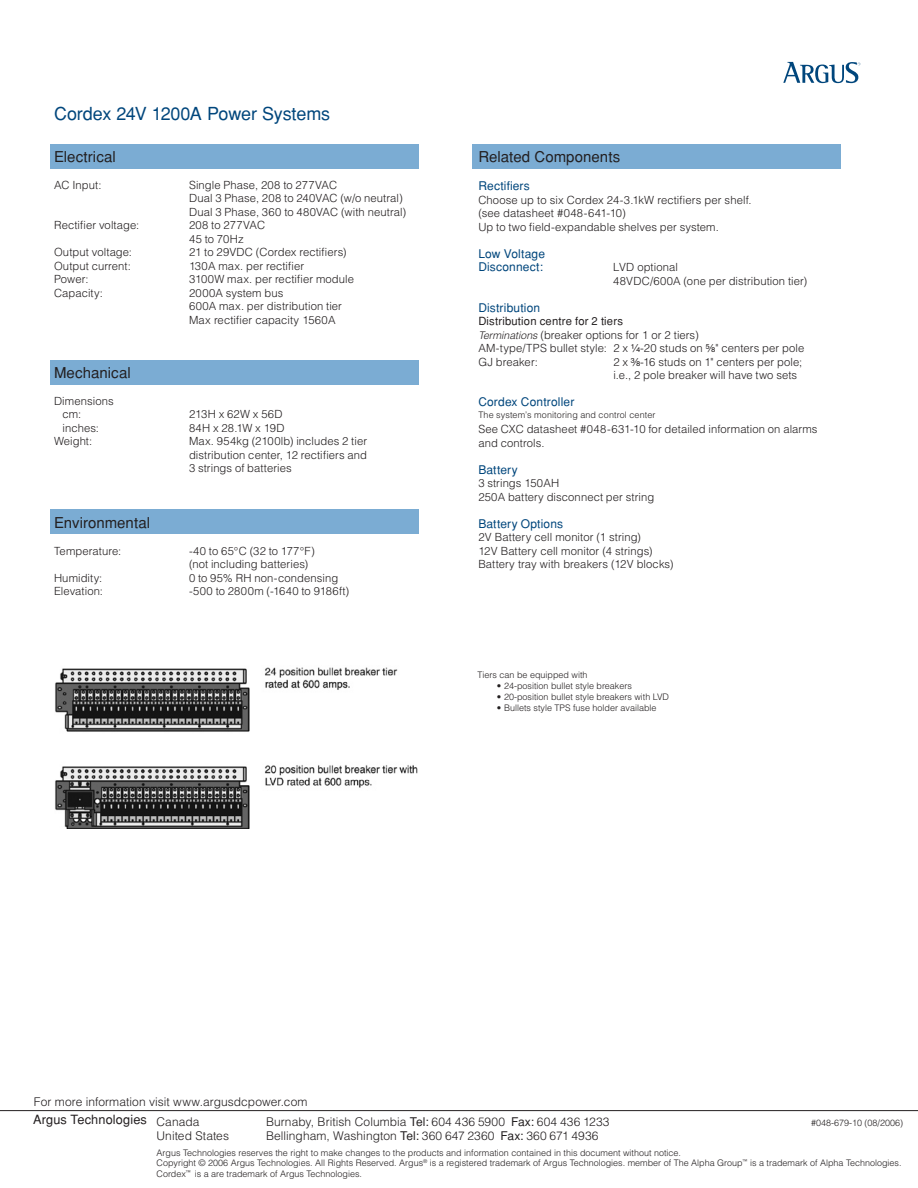
<style>
.page{position:relative;width:918px;height:1188px;background:#fff}
.page>*{position:absolute;margin:0;border:0;box-sizing:border-box;transform-origin:0 0}
.t1{font:18px "Helvetica";letter-spacing:-.01em;color:#00467c}
.t2{font:15px "Helvetica";letter-spacing:.005em;color:#231f20}
.t3{font:12.75px "Helvetica";letter-spacing:.01em;color:#231f20}
.t4{font:300 12px "Helvetica";letter-spacing:.005em;color:#231f20}
.t5{font:12px/13.5px "Helvetica";letter-spacing:.015em;color:#00467c}
.t6{font:300 11.25px/13.5px "Helvetica";letter-spacing:.01em;color:#231f20}
.t7{font:300 11.25px "Helvetica";letter-spacing:.03em;color:#231f20}
.t8{font:300 9px/10.8px "Helvetica";color:#231f20}
.s1{font-weight:400}
.s2{font-style:italic;font-size:10.5px}
.s3{font-family:"Helvetica LT Std Fractions";font-weight:400}
</style>
<div class="page">
<svg style="left:783px;top:62px;width:77px;height:21px"></svg>
<hr style="left:0;top:1110px;width:918px;height:1px;background:#231f20">
<div style="left:473px;top:144px;width:368px;height:24px;background:#7bacd3"></div>
<div style="left:50px;top:144px;width:369px;height:24px;background:#7bacd3"></div>
<img style="left:55px;top:667px;width:363px;height:161px">
<div style="left:50px;top:360px;width:369px;height:24px;background:#7bacd3"></div>
<div style="left:50px;top:509px;width:369px;height:25px;background:#7bacd3"></div>
<h1 class="t1" style="left:54px;top:103px;width:278px">Cordex 24V 1200A Power Systems</h1>
<h2 class="t2" style="left:54px;top:148px;width:63px">Electrical</h2>
<p class="t6" style="left:54px;top:178px;width:49px">AC Input:</p>
<p class="t6" style="left:189px;top:178px;width:219px">Single Phase, 208 to 277VAC<br>Dual 3 Phase, 208 to 240VAC (w/o neutral)<br>Dual 3 Phase, 360 to 480VAC (with neutral)</p>
<p class="t6" style="left:54px;top:218px;width:87px">Rectifier voltage:</p>
<p class="t6" style="left:189px;top:218px;width:78px">208 to 277VAC<br>45 to 70Hz</p>
<p class="t6" style="left:54px;top:245px;width:80px">Output voltage:</p>
<p class="t6" style="left:189px;top:245px;width:159px">21 to 29VDC (Cordex rectifiers)</p>
<p class="t6" style="left:54px;top:259px;width:78px">Output current:</p>
<p class="t6" style="left:189px;top:259px;width:117px">130A max. per rectifier</p>
<p class="t6" style="left:54px;top:272px;width:36px">Power:</p>
<p class="t6" style="left:189px;top:272px;width:167px">3100W max. per rectifier module</p>
<p class="t6" style="left:54px;top:286px;width:50px">Capacity:</p>
<p class="t6" style="left:189px;top:286px;width:155px">2000A system bus<br>600A max. per distribution tier<br>Max rectifier capacity 1560A</p>
<h2 class="t2" style="left:54px;top:364px;width:78px">Mechanical</h2>
<p class="t6" style="left:62px;top:394px;width:53px;text-indent:-8px">Dimensions cm:</p>
<p class="t6" style="left:189px;top:407px;width:95px">213H x 62W x 56D</p>
<p class="t6" style="left:62px;top:421px;width:38px">inches:</p>
<p class="t6" style="left:189px;top:421px;width:97px">84H x 28.1W x 19D</p>
<p class="t6" style="left:54px;top:434px;width:40px">Weight:</p>
<p class="t6" style="left:189px;top:434px;width:180px;text-align:justify">Max. 954kg (2100lb) includes 2 tier distribution center, 12 rectifiers and 3 strings of batteries</p>
<h2 class="t2" style="left:54px;top:514px;width:98px">Environmental</h2>
<p class="t6" style="left:54px;top:544px;width:69px">Temperature:</p>
<p class="t6" style="left:189px;top:544px;width:127px">-40 to 65°C (32 to 177°F) (not including batteries)</p>
<p class="t6" style="left:54px;top:571px;width:50px">Humidity:</p>
<p class="t6" style="left:189px;top:571px;width:151px">0 to 95% RH non-condensing</p>
<p class="t6" style="left:54px;top:584px;width:51px">Elevation:</p>
<p class="t7" style="left:189px;top:584px;width:162px">-500 to 2800m (-1640 to 9186ft)</p>
<h2 class="t2" style="left:478px;top:148px;width:143px">Related Components</h2>
<p class="t5" style="left:478px;top:179px;width:53px">Rectifiers</p>
<p class="t6" style="left:478px;top:193px;width:275px">Choose up to six Cordex 24-3.1kW rectifiers per shelf. (see datasheet #048-641-10)<br>Up to two field-expandable shelves per system.</p>
<p class="t5" style="left:478px;top:247px;width:68px">Low Voltage<br>Disconnect:</p>
<p class="t6" style="left:613px;top:260px;width:196px">LVD optional<br>48VDC/600A (one per distribution tier)</p>
<p class="t5" style="left:478px;top:301px;width:63px">Distribution</p>
<p class="t6" style="left:478px;top:314px;width:328px"><span class="s1">Distribution centre for 2 tiers<br></span><span class="s2">Terminations</span> (breaker options for 1 or 2 tiers)<br>AM-type/TPS bullet style: 2 x <span class="s3">¼</span>-20 studs on <span class="s3">⅝</span>" centers per pole GJ breaker:</p>
<p class="t6" style="left:613px;top:355px;width:191px">2 x <span class="s3">⅜</span>-16 studs on 1" centers per pole; i.e., 2 pole breaker will have two sets</p>
<p class="t5" style="left:478px;top:395px;width:98px">Cordex Controller</p>
<p class="t8" style="left:478px;top:409px;width:179px">The system’s monitoring and control center</p>
<p class="t6" style="left:478px;top:422px;width:341px">See CXC datasheet #048-631-10 for detailed information on alarms and controls.</p>
<p class="t5" style="left:478px;top:463px;width:41px">Battery</p>
<p class="t6" style="left:478px;top:476px;width:178px">3 strings 150AH<br>250A battery disconnect per string</p>
<p class="t5" style="left:478px;top:517px;width:86px">Battery Options</p>
<p class="t6" style="left:478px;top:530px;width:197px">2V Battery cell monitor (1 string)<br>12V Battery cell monitor (4 strings)<br>Battery tray with breakers (12V blocks)</p>
<p class="t8" style="left:477px;top:669px;width:112px">Tiers can be equipped with</p>
<p class="t8" style="left:497px;top:680px;width:136px">• 24-position bullet style breakers</p>
<p class="t8" style="left:497px;top:691px;width:174px">• 20-position bullet style breakers with LVD</p>
<p class="t8" style="left:497px;top:702px;width:161px">• Bullets style TPS fuse holder available</p>
<p class="t4" style="left:34px;top:1094px;width:275px">For more information visit www.argusdcpower.com</p>
<p class="t3" style="left:33px;top:1112px;width:115px">Argus Technologies</p>
<p class="t8" style="left:157px;top:1147px;width:747px">Argus Technologies reserves the right to make changes to the products and information contained in this document without notice.<br>Copyright © 2006 Argus Technologies. All Rights Reserved. Argus<sup>®</sup> is a registered trademark of Argus Technologies. member of The Alpha Group<sup>™</sup> is a trademark of Alpha Technologies.<br>Cordex<sup>™</sup> is a are trademark of Argus Technologies.</p>
<p class="t4" style="left:157px;top:1114px;width:44px">Canada</p>
<p class="t4" style="left:266px;top:1114px;width:345px">Burnaby, British Columbia <span class="s1">Tel:</span> 604 436 5900 <span class="s1">Fax:</span> 604 436 1233</p>
<p class="t4" style="left:157px;top:1128px;width:74px">United States</p>
<p class="t4" style="left:266px;top:1128px;width:334px">Bellingham, Washington <span class="s1">Tel:</span> 360 647 2360 <span class="s1">Fax:</span> 360 671 4936</p>
<p class="t8" style="left:811px;top:1117px;width:94px">#048-679-10 (08/2006)</p>
</div>
